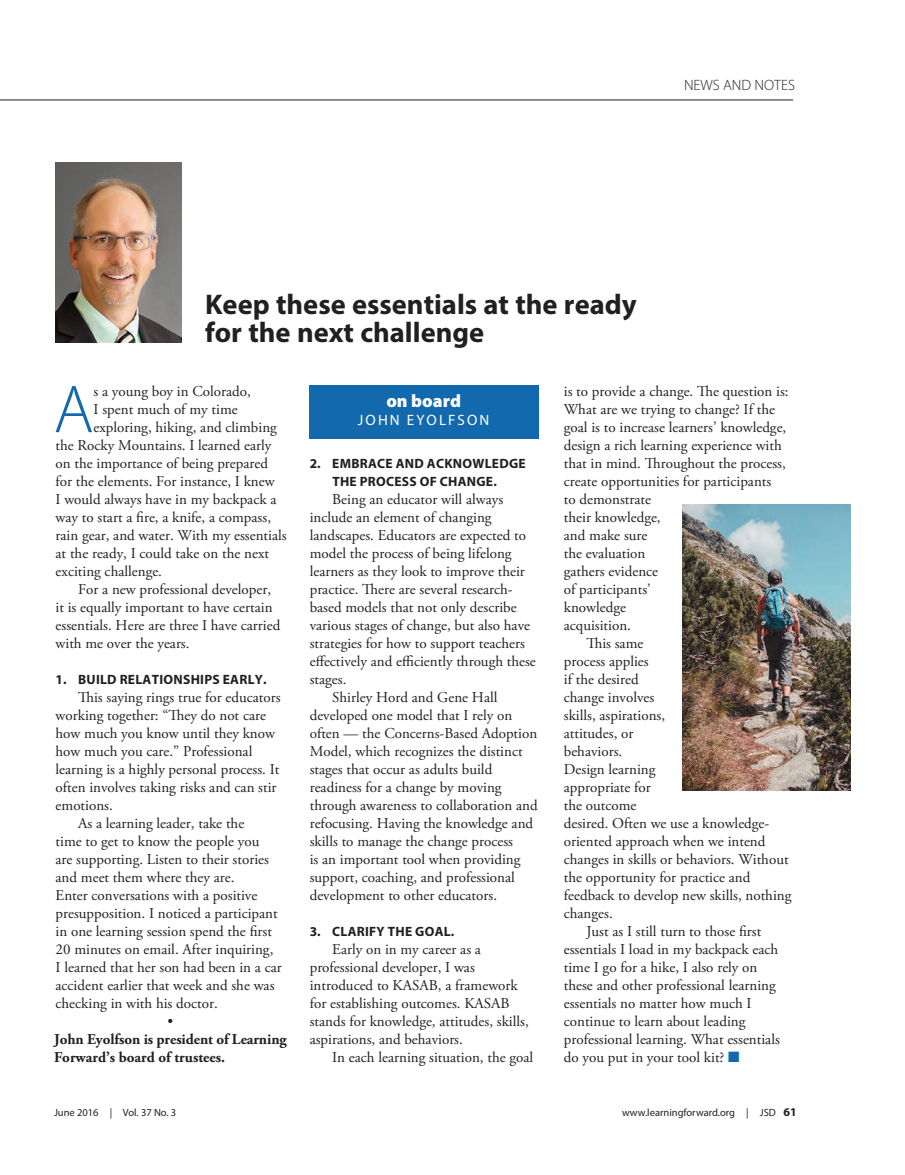
<style>
.page{position:relative;width:905px;height:1175px;background:#fff}
.page>*{position:absolute;margin:0;border:0;box-sizing:border-box;transform-origin:0 0}
.body{font:300 68.4px "Myriad Pro";color:#1269ad}
.box{font:700 28.5px/28.5px "Myriad Pro";color:#231f20}
.t1{font:900 18px "Myriad Pro";color:#fff}
.body-2{font:15px/18px "Adobe Garamond Pro";color:#231f20}
.body-3{font:700 15px/18px "Adobe Garamond Pro";letter-spacing:-.005em;color:#231f20}
.t2{font:300 15px "Myriad Pro";color:#231f20}
.t3{font:15px "Myriad Pro";letter-spacing:.14em;color:#fff}
.subhead{font:700 13.5px/18px "Myriad Pro";letter-spacing:.02em;color:#231f20;text-align:center}
.t4{font:10.5px "Myriad Pro";color:#231f20}
.s1{color:#1269ad}
.s2{font-weight:700;font-size:12px}
</style>
<div class="page">
<hr style="left:0;top:100px;width:793px;height:1px;background:#231f20">
<img style="left:55px;top:162px;width:126px;height:180px">
<div style="left:309px;top:385px;width:229px;height:53px;background:#1269ad"></div>
<img style="left:682px;top:504px;width:168px;height:287px">
<p class="t2" style="left:684px;top:76px;width:112px">NEWS AND NOTES</p>
<p class="box" style="left:205px;top:289px;width:433px">Keep these essentials at the ready for the next challenge</p>
<p class="body" style="left:53px;top:368px;width:42px">A</p>
<p class="body-2" style="left:94px;top:383px;width:159px">s a young boy in Colorado,</p>
<p class="body-2" style="left:94px;top:401px;width:146px">I spent much of my time</p>
<p class="body-2" style="left:94px;top:419px;width:185px">exploring, hiking, and climbing</p>
<p class="body-2" style="left:56px;top:437px;width:217px">the Rocky Mountains. I learned early</p>
<p class="body-2" style="left:56px;top:455px;width:214px">on the importance of being prepared</p>
<p class="body-2" style="left:56px;top:473px;width:220px">for the elements. For instance, I knew</p>
<p class="body-2" style="left:56px;top:491px;width:222px">I would always have in my backpack a</p>
<p class="body-2" style="left:56px;top:509px;width:217px">way to start a fire, a knife, a compass,</p>
<p class="body-2" style="left:56px;top:527px;width:232px">rain gear, and water. With my essentials</p>
<p class="body-2" style="left:56px;top:545px;width:215px">at the ready, I could take on the next</p>
<p class="body-2" style="left:56px;top:563px;width:108px">exciting challenge.</p>
<p class="body-2" style="left:56px;top:581px;width:226px;text-indent:22px">For a new professional developer, it is equally important to have certain essentials. Here are three I have carried with me over the years.</p>
<p class="subhead" style="left:56px;top:670px;width:212px">1. BUILD RELATIONSHIPS EARLY.</p>
<p class="body-2" style="left:56px;top:689px;width:226px;text-indent:22px">This saying rings true for educators working together: “They do not care how much you know until they know how much you care.” Professional learning is a highly personal process. It often involves taking risks and can stir emotions.</p>
<p class="body-2" style="left:56px;top:815px;width:228px;text-indent:22px">As a learning leader, take the<br>time to get to know the people you<br>are supporting. Listen to their stories and meet them where they are.<br>Enter conversations with a positive presupposition. I noticed a participant in one learning session spend the first 20 minutes on email. After inquiring, I learned that her son had been in a car accident earlier that week and she was checking in with his doctor.</p>
<p class="body-2" style="left:167px;top:1013px;width:7px">•</p>
<p class="body-3" style="left:54px;top:1031px;width:234px">John Eyolfson is president of Learning<br>Forward’s board of trustees.</p>
<p class="t1" style="left:386px;top:389px;width:76px">on board</p>
<p class="t3" style="left:358px;top:411px;width:133px">JOHN EYOLFSON</p>
<p class="subhead" style="left:310px;top:454px;width:217px">2. EMBRACE AND ACKNOWLEDGE<br>THE PROCESS OF CHANGE.</p>
<p class="body-2" style="left:310px;top:491px;width:228px;text-indent:22px">Being an educator will always include an element of changing landscapes. Educators are expected to model the process of being lifelong learners as they look to improve their practice. There are several research&shy;based models that not only describe various stages of change, but also have strategies for how to support teachers effectively and efficiently through these stages.</p>
<p class="body-2" style="left:310px;top:689px;width:229px;text-indent:22px">Shirley Hord and Gene Hall developed one model that I rely on often — the Concerns-Based Adoption Model, which recognizes the distinct stages that occur as adults build readiness for a change by moving through awareness to collaboration and refocusing. Having the knowledge and skills to manage the change process<br>is an important tool when providing support, coaching, and professional development to other educators.</p>
<p class="subhead" style="left:310px;top:922px;width:146px">3. CLARIFY THE GOAL.</p>
<p class="body-2" style="left:310px;top:941px;width:220px;text-indent:22px">Early on in my career as a professional developer, I was introduced to KASAB, a framework for establishing outcomes. KASAB stands for knowledge, attitudes, skills, aspirations, and behaviors.</p>
<p class="body-2" style="left:332px;top:1049px;width:202px">In each learning situation, the goal</p>
<p class="body-2" style="left:564px;top:383px;width:226px">is to provide a change. The question is:<br>What are we trying to change? If the goal is to increase learners’ knowledge, design a rich learning experience with that in mind. Throughout the process, create opportunities for participants<br>to demonstrate<br>their knowledge,<br>and make sure<br>the evaluation<br>gathers evidence<br>of participants’<br>knowledge<br>acquisition.</p>
<p class="body-2" style="left:564px;top:635px;width:229px;text-indent:22px">This same<br>process applies<br>if the desired<br>change involves<br>skills, aspirations,<br>attitudes, or<br>behaviors.<br>Design learning<br>appropriate for<br>the outcome<br>desired. Often we use a knowledge&shy;oriented approach when we intend changes in skills or behaviors. Without the opportunity for practice and feedback to develop new skills, nothing changes.</p>
<p class="body-2" style="left:564px;top:923px;width:217px;text-indent:22px">Just as I still turn to those first essentials I load in my backpack each time I go for a hike, I also rely on these and other professional learning essentials no matter how much I continue to learn about leading professional learning. What essentials do you put in your tool kit? <span class="s1">■</span></p>
<p class="t4" style="left:54px;top:1106px;width:124px">June 2016 | Vol. 37 No. 3</p>
<p class="t4" style="left:622px;top:1106px;width:176px">www.learningforward.org | JSD <span class="s2">61</span></p>
</div>
